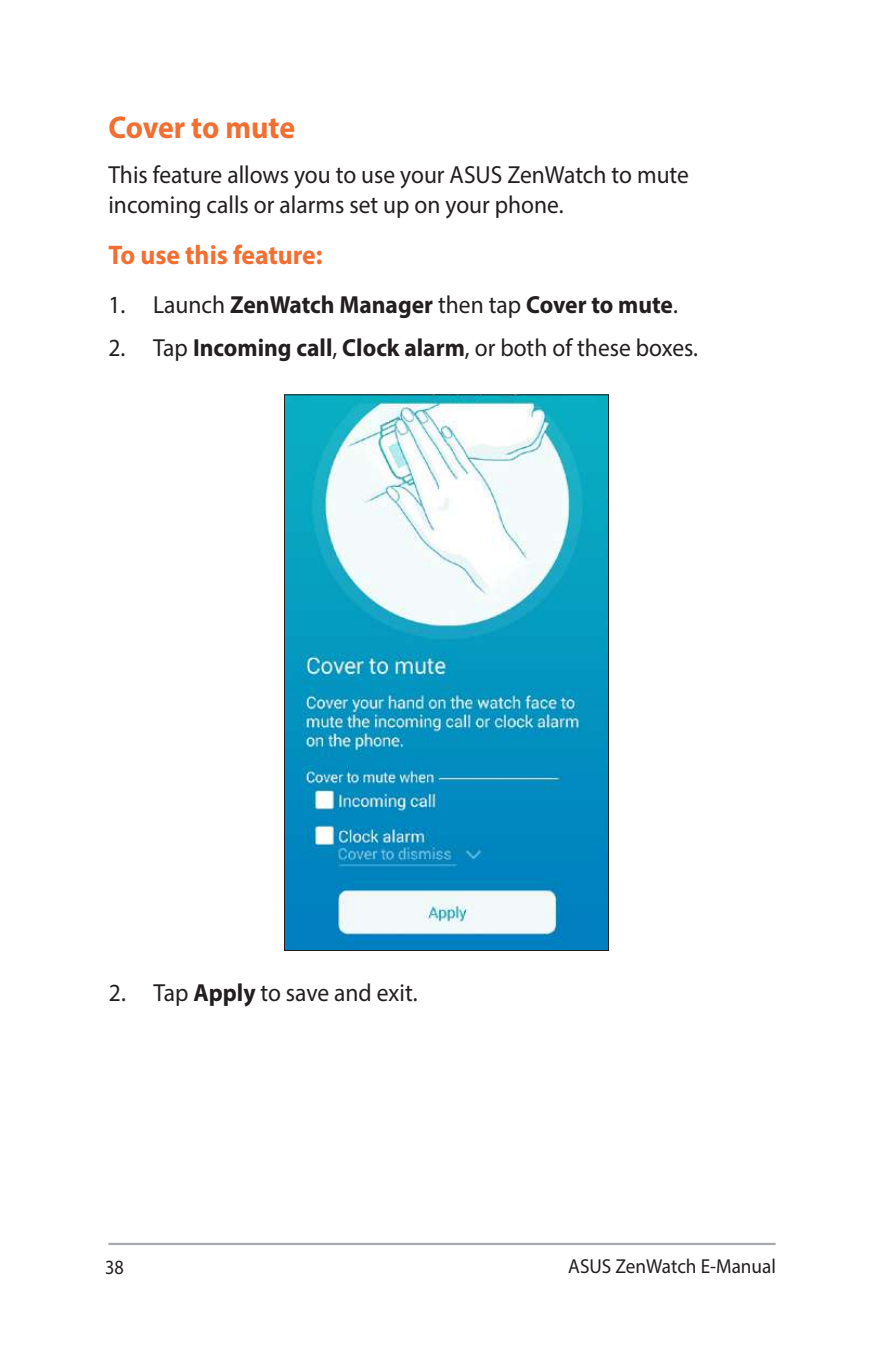
<style>
.page{position:relative;width:893px;height:1346px;background:#fff}
.page>*{position:absolute;margin:0;border:0;box-sizing:border-box;transform-origin:0 0}
.t1{font:700 31.5px "Myriad Pro";letter-spacing:-.005em;color:#f36e31;scale:.95 1}
.t2{font:700 27px "Myriad Pro";color:#f36e31;scale:.95 1}
.t3{font:24.75px/29.7px "Myriad Pro";color:#231f20;scale:.95 1}
.t4{font:700 24.75px "Myriad Pro";color:#231f20;scale:.95 1}
.t5{font:20.25px "Myriad Pro";color:#231f20;scale:.95 1}
.t6{font:20.25px "Myriad Pro";color:#231f20;scale:.9 1}
.s1{font-weight:400}
.s2{font-weight:700}
</style>
<div class="page">
<hr style="left:108px;top:1243px;width:668px;height:2px;background:#a8a9ad">
<img style="left:286px;top:396px;width:321px;height:553px">
<p class="t1" style="left:108px;top:107px;width:198px">Cover to mute</p>
<p class="t3" style="left:108px;top:160px;width:613px">This feature allows you to use your ASUS ZenWatch to mute incoming calls or alarms set up on your phone.</p>
<p class="t2" style="left:108px;top:237px;width:227px">To use this feature:</p>
<p class="t4" style="left:108px;top:289px;width:601px"><span class="s1">1. Launch</span> ZenWatch Manager <span class="s1">then tap</span> Cover to mute<span class="s1">.</span></p>
<p class="t3" style="left:108px;top:332px;width:622px">2. Tap <span class="s2">Incoming call</span>, <span class="s2">Clock alarm</span>, or both of these boxes.</p>
<p class="t3" style="left:109px;top:977px;width:326px">2. Tap <span class="s2">Apply</span> to save and exit.</p>
<p class="t6" style="left:105px;top:1255px;width:22px">38</p>
<p class="t5" style="left:568px;top:1253px;width:220px">ASUS ZenWatch E-Manual</p>
</div>
